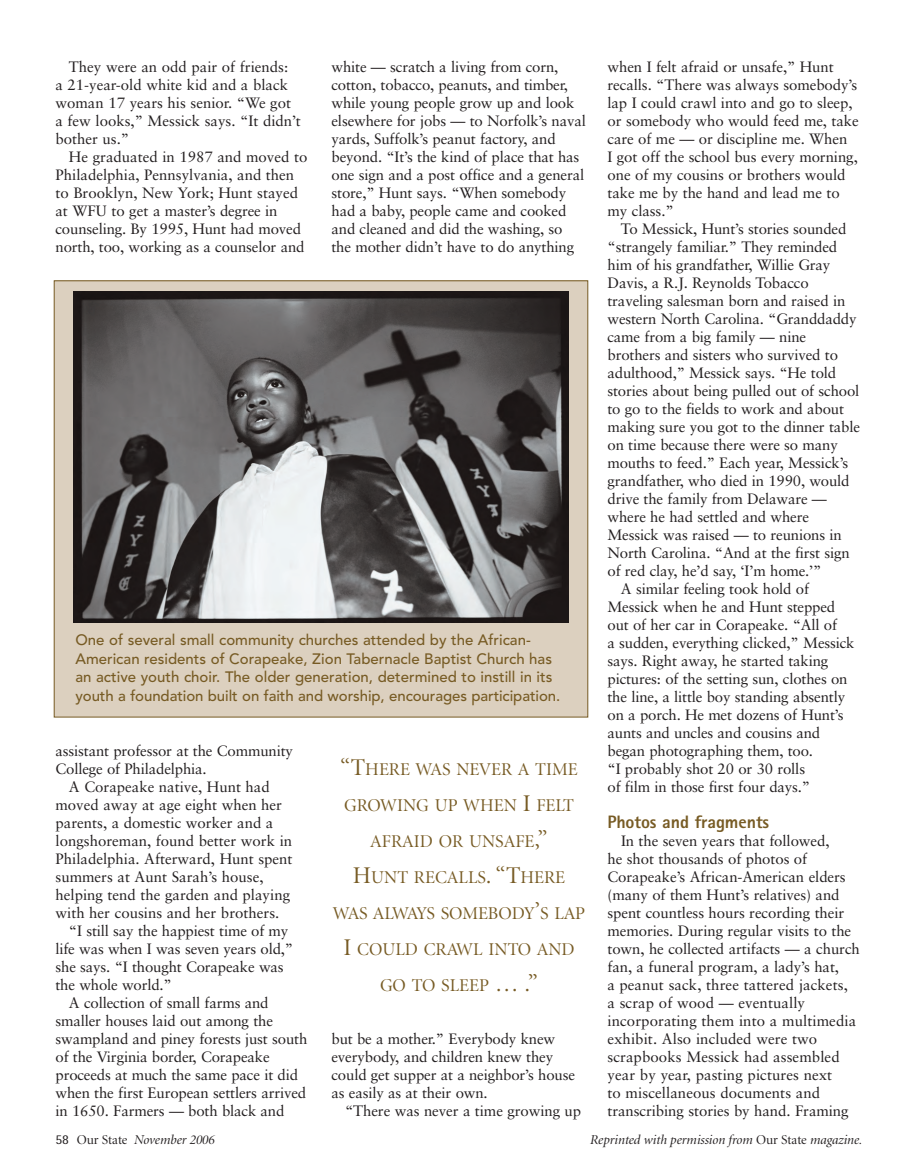
<style>
.page{position:relative;width:918px;height:1175px;background:#fff}
.page>*{position:absolute;margin:0;border:0;box-sizing:border-box;transform-origin:0 0}
.t1{font:18px/36px "Minion Display";color:#775b24;text-align:center}
.t2{font:800 18px "Agfa Rotis Sans Serif";letter-spacing:-.005em;color:#775b24}
.t3{font:15px/18px "Sabon";letter-spacing:-.01em;color:#231f20}
.t4{font:500 15px/18.8px "Avenir";color:#775b24}
.t5{font:italic 13.5px "Minion Display";color:#231f20}
.s1{font-size:24px}
.s2{font-family:"Agfa Rotis Semisans";font-style:normal}
.s3{font-style:normal}
</style>
<div class="page">
<div style="left:54px;top:281px;width:534px;height:436px;background:#dcd0bf"></div>
<img style="left:73px;top:292px;width:496px;height:330px">
<p class="t3" style="left:55px;top:59px;width:247px;text-indent:14px">They were an odd pair of friends:<br>a 21-year-old white kid and a black woman 17 years his senior. “We got a few looks,” Messick says. “It didn’t bother us.”</p>
<p class="t3" style="left:55px;top:149px;width:253px;text-indent:14px">He graduated in 1987 and moved to Philadelphia, Pennsylvania, and then to Brooklyn, New York; Hunt stayed at WFU to get a master’s degree in counseling. By 1995, Hunt had moved north, too, working as a counselor and</p>
<p class="t3" style="left:332px;top:59px;width:256px">white — scratch a living from corn, cotton, tobacco, peanuts, and timber, while young people grow up and look elsewhere for jobs — to Norfolk’s naval yards, Suffolk’s peanut factory, and beyond. “It’s the kind of place that has one sign and a post office and a general store,” Hunt says. “When somebody had a baby, people came and cooked and cleaned and did the washing, so the mother didn’t have to do anything</p>
<p class="t4" style="left:75px;top:631px;width:486px">One of several small community churches attended by the African-American residents of Corapeake, Zion Tabernacle Baptist Church has an active youth choir. The older generation, determined to instill in its youth a foundation built on faith and worship, encourages participation.</p>
<p class="t3" style="left:55px;top:743px;width:239px">assistant professor at the Community</p>
<p class="t3" style="left:55px;top:761px;width:153px">College of Philadelphia.</p>
<p class="t3" style="left:69px;top:779px;width:202px">A Corapeake native, Hunt had</p>
<p class="t3" style="left:55px;top:797px;width:228px">moved away at age eight when her</p>
<p class="t3" style="left:55px;top:815px;width:219px">parents, a domestic worker and a</p>
<p class="t3" style="left:55px;top:833px;width:238px">longshoreman, found better work in</p>
<p class="t3" style="left:55px;top:851px;width:239px">Philadelphia. Afterward, Hunt spent</p>
<p class="t3" style="left:55px;top:869px;width:210px">summers at Aunt Sarah’s house,</p>
<p class="t3" style="left:55px;top:887px;width:236px">helping tend the garden and playing</p>
<p class="t3" style="left:55px;top:905px;width:225px">with her cousins and her brothers.</p>
<p class="t3" style="left:69px;top:923px;width:221px">“I still say the happiest time of my</p>
<p class="t3" style="left:55px;top:941px;width:239px">life was when I was seven years old,”</p>
<p class="t3" style="left:55px;top:959px;width:230px">she says. “I thought Corapeake was</p>
<p class="t3" style="left:55px;top:977px;width:118px">the whole world.”</p>
<p class="t3" style="left:69px;top:995px;width:201px">A collection of small farms and</p>
<p class="t3" style="left:55px;top:1013px;width:219px">smaller houses laid out among the</p>
<p class="t3" style="left:55px;top:1031px;width:253px">swampland and piney forests just south</p>
<p class="t3" style="left:55px;top:1049px;width:216px">of the Virginia border, Corapeake</p>
<p class="t3" style="left:55px;top:1067px;width:244px">proceeds at much the same pace it did</p>
<p class="t3" style="left:55px;top:1085px;width:252px">when the first European settlers arrived</p>
<p class="t3" style="left:55px;top:1103px;width:231px">in 1650. Farmers — both black and</p>
<p class="t1" style="left:333px;top:752px;width:254px"><span class="s1">“T</span>HERE WAS NEVER A TIME<br>GROWING UP WHEN <span class="s1">I</span> FELT<br>AFRAID OR UNSAFE<span class="s1">,”<br>H</span>UNT RECALLS<span class="s1">. “T</span>HERE<br>WAS ALWAYS SOMEBODY<span class="s1">’</span>S LAP<br><span class="s1">I</span> COULD CRAWL INTO AND<br>GO TO SLEEP <span class="s1">… .”</span></p>
<p class="t3" style="left:332px;top:1031px;width:245px">but be a mother.” Everybody knew everybody, and children knew they could get supper at a neighbor’s house as easily as at their own.</p>
<p class="t3" style="left:345px;top:1103px;width:238px">“There was never a time growing up</p>
<p class="t3" style="left:607px;top:59px;width:253px">when I felt afraid or unsafe,” Hunt recalls. “There was always somebody’s lap I could crawl into and go to sleep, or somebody who would feed me, take care of me — or discipline me. When<br>I got off the school bus every morning, one of my cousins or brothers would take me by the hand and lead me to my class.”</p>
<p class="t3" style="left:621px;top:221px;width:227px">To Messick, Hunt’s stories sounded</p>
<p class="t3" style="left:607px;top:239px;width:231px">“strangely familiar.” They reminded</p>
<p class="t3" style="left:607px;top:257px;width:224px">him of his grandfather, Willie Gray</p>
<p class="t3" style="left:607px;top:275px;width:203px">Davis, a R.J. Reynolds Tobacco</p>
<p class="t3" style="left:607px;top:293px;width:239px">traveling salesman born and raised in</p>
<p class="t3" style="left:607px;top:311px;width:251px">western North Carolina. “Granddaddy</p>
<p class="t3" style="left:607px;top:329px;width:200px">came from a big family — nine</p>
<p class="t3" style="left:607px;top:347px;width:232px">brothers and sisters who survived to</p>
<p class="t3" style="left:607px;top:365px;width:230px">adulthood,” Messick says. “He told</p>
<p class="t3" style="left:607px;top:383px;width:253px">stories about being pulled out of school</p>
<p class="t3" style="left:607px;top:401px;width:238px">to go to the fields to work and about</p>
<p class="t3" style="left:607px;top:419px;width:254px">making sure you got to the dinner table</p>
<p class="t3" style="left:607px;top:437px;width:232px">on time because there were so many</p>
<p class="t3" style="left:607px;top:455px;width:242px">mouths to feed.” Each year, Messick’s</p>
<p class="t3" style="left:607px;top:473px;width:244px">grandfather, who died in 1990, would</p>
<p class="t3" style="left:607px;top:491px;width:221px">drive the family from Delaware —</p>
<p class="t3" style="left:607px;top:509px;width:203px">where he had settled and where</p>
<p class="t3" style="left:607px;top:527px;width:236px">Messick was raised — to reunions in</p>
<p class="t3" style="left:607px;top:545px;width:244px">North Carolina. “And at the first sign</p>
<p class="t3" style="left:607px;top:563px;width:216px">of red clay, he’d say, ‘I’m home.’”</p>
<p class="t3" style="left:621px;top:581px;width:190px">A similar feeling took hold of</p>
<p class="t3" style="left:607px;top:599px;width:229px">Messick when he and Hunt stepped</p>
<p class="t3" style="left:607px;top:617px;width:231px">out of her car in Corapeake. “All of</p>
<p class="t3" style="left:607px;top:635px;width:249px">a sudden, everything clicked,” Messick</p>
<p class="t3" style="left:607px;top:653px;width:222px">says. Right away, he started taking</p>
<p class="t3" style="left:607px;top:671px;width:242px">pictures: of the setting sun, clothes on</p>
<p class="t3" style="left:607px;top:689px;width:239px">the line, a little boy standing absently</p>
<p class="t3" style="left:607px;top:707px;width:238px">on a porch. He met dozens of Hunt’s</p>
<p class="t3" style="left:607px;top:725px;width:214px">aunts and uncles and cousins and</p>
<p class="t3" style="left:607px;top:743px;width:207px">began photographing them, too.</p>
<p class="t3" style="left:607px;top:761px;width:199px">“I probably shot 20 or 30 rolls</p>
<p class="t3" style="left:607px;top:779px;width:204px">of film in those first four days.”</p>
<p class="t2" style="left:608px;top:816px;width:163px">Photos and fragments</p>
<p class="t3" style="left:608px;top:833px;width:254px;text-indent:14px">In the seven years that followed,<br>he shot thousands of photos of Corapeake’s African-American elders (many of them Hunt’s relatives) and spent countless hours recording their memories. During regular visits to the town, he collected artifacts — a church fan, a funeral program, a lady’s hat,<br>a peanut sack, three tattered jackets,<br>a scrap of wood — eventually incorporating them into a multimedia exhibit. Also included were two scrapbooks Messick had assembled year by year, pasting pictures next<br>to miscellaneous documents and transcribing stories by hand. Framing</p>
<p class="t5" style="left:56px;top:1134px;width:161px"><span class="s2">58</span> <span class="s3">Our State</span> November 2006</p>
<p class="t5" style="left:590px;top:1134px;width:274px">Reprinted with permission from <span class="s3">Our State</span> magazine.</p>
</div>
